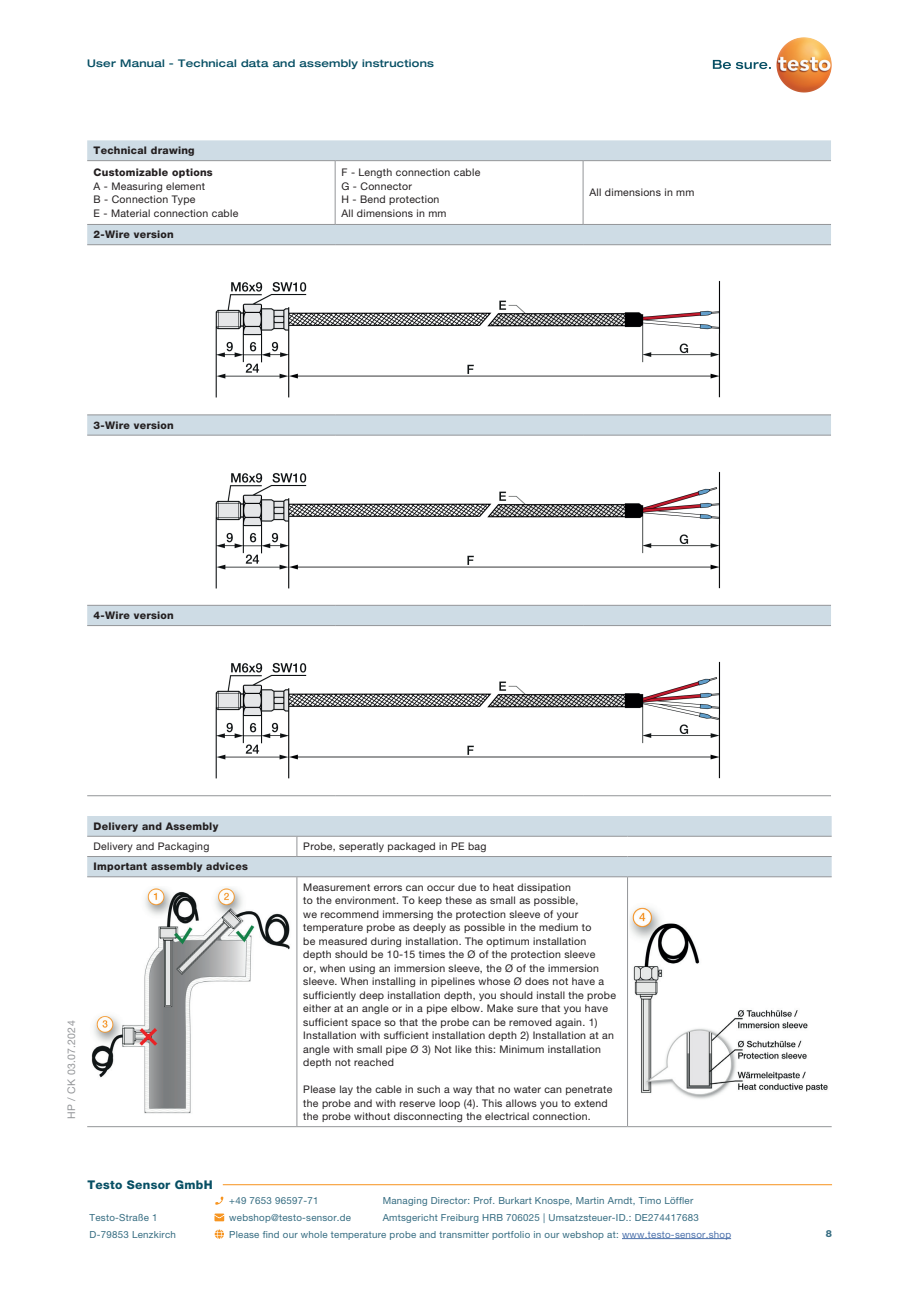
<style>
.page{position:relative;width:919px;height:1289px;background:#fff}
.page>*{position:absolute;margin:0;border:0;box-sizing:border-box;transform-origin:0 0}
.t1{font:800 12px "Helvetica Neue LTW1 G";letter-spacing:.025em;color:#074f64}
.t2{font:10.5px/13.5px "Helvetica Neue LTW1 G";letter-spacing:.025em;color:#231f20}
.t3{font:800 10.5px/21.8px "Helvetica Neue LTW1 G";letter-spacing:.025em;color:#231f20}
.t4{font:500 expanded 10.5px "Helvetica Neue LT Com";letter-spacing:.025em;color:#074f64}
.t5{font:10.5px "Helvetica Neue LTW1 G";letter-spacing:.025em;color:#939598}
.t6{font:9.75px "Helvetica Neue LTW1 G";letter-spacing:.025em;color:#356c81}
.t7{font:800 9.75px "Helvetica Neue LTW1 G";color:#356c81}
.s1{color:#4d72ac}
</style>
<div class="page">
<svg style="left:87px;top:140px;width:744px;height:485px"></svg>
<svg style="left:87px;top:161px;width:744px;height:63px"></svg>
<hr style="left:87px;top:160px;width:248px;height:1px;background:#939598">
<hr style="left:335px;top:160px;width:248px;height:1px;background:#939598">
<hr style="left:335px;top:161px;width:1px;height:63px;background:#939598">
<hr style="left:583px;top:160px;width:248px;height:1px;background:#939598">
<hr style="left:582px;top:161px;width:1px;height:63px;background:#939598">
<hr style="left:87px;top:224px;width:248px;height:1px;background:#939598">
<hr style="left:335px;top:224px;width:248px;height:1px;background:#939598">
<hr style="left:583px;top:224px;width:248px;height:1px;background:#939598">
<hr style="left:87px;top:414px;width:248px;height:1px;background:#939598">
<hr style="left:335px;top:414px;width:248px;height:1px;background:#939598">
<hr style="left:583px;top:414px;width:248px;height:1px;background:#939598">
<hr style="left:87px;top:435px;width:248px;height:1px;background:#939598">
<hr style="left:335px;top:435px;width:248px;height:1px;background:#939598">
<hr style="left:583px;top:435px;width:248px;height:1px;background:#939598">
<hr style="left:87px;top:605px;width:248px;height:1px;background:#939598">
<hr style="left:335px;top:605px;width:248px;height:1px;background:#939598">
<hr style="left:583px;top:605px;width:248px;height:1px;background:#939598">
<hr style="left:87px;top:625px;width:248px;height:1px;background:#939598">
<hr style="left:335px;top:625px;width:248px;height:1px;background:#939598">
<hr style="left:583px;top:625px;width:248px;height:1px;background:#939598">
<hr style="left:87px;top:244px;width:248px;height:1px;background:#939598">
<hr style="left:335px;top:244px;width:248px;height:1px;background:#939598">
<hr style="left:583px;top:244px;width:248px;height:1px;background:#939598">
<hr style="left:87px;top:795px;width:248px;height:1px;background:#939598">
<hr style="left:335px;top:795px;width:248px;height:1px;background:#939598">
<hr style="left:583px;top:795px;width:248px;height:1px;background:#939598">
<img style="left:177px;top:247px;width:564px;height:166px">
<img style="left:177px;top:437px;width:564px;height:166px">
<img style="left:215px;top:661px;width:506px;height:118px">
<hr style="left:87px;top:876px;width:210px;height:1px;background:#939598">
<hr style="left:297px;top:876px;width:330px;height:1px;background:#939598">
<hr style="left:627px;top:876px;width:204px;height:1px;background:#939598">
<svg style="left:87px;top:816px;width:744px;height:60px"></svg>
<hr style="left:296px;top:877px;width:1px;height:249px;background:#939598">
<hr style="left:627px;top:877px;width:1px;height:249px;background:#939598">
<hr style="left:87px;top:1126px;width:210px;height:1px;background:#939598">
<hr style="left:297px;top:1126px;width:330px;height:1px;background:#939598">
<hr style="left:627px;top:1126px;width:204px;height:1px;background:#939598">
<img style="left:91px;top:887px;width:199px;height:227px">
<img style="left:629px;top:907px;width:199px;height:192px">
<svg style="left:790px;top:37px;width:13px;height:4px"></svg>
<svg style="left:712px;top:60px;width:58px;height:9px"></svg>
<svg style="left:215px;top:1196px;width:8px;height:8px"></svg>
<svg style="left:214px;top:1213px;width:10px;height:8px"></svg>
<svg style="left:215px;top:1229px;width:9px;height:9px"></svg>
<hr style="left:622px;top:1238px;width:109px;height:1px;background:#4d72ac">
<hr style="left:223px;top:1184px;width:609px;height:1px;background:#f7931d">
<p class="t4" style="left:87px;top:57px;width:348px">User Manual - Technical data and assembly instructions</p>
<p class="t3" style="left:94px;top:140px;width:121px">Technical drawing<br>Customizable options</p>
<p class="t2" style="left:94px;top:179px;width:146px">A - Measuring element<br>B - Connection Type<br>E - Material connection cable</p>
<p class="t3" style="left:94px;top:224px;width:82px">2-Wire version</p>
<p class="t3" style="left:94px;top:414px;width:82px">3-Wire version</p>
<p class="t3" style="left:94px;top:604px;width:82px">4-Wire version</p>
<p class="t2" style="left:341px;top:165px;width:140px">F - Length connection cable<br>G - Connector<br>H - Bend protection<br>All dimensions in mm</p>
<p class="t2" style="left:589px;top:186px;width:106px">All dimensions in mm</p>
<p class="t5" style="left:65px;top:1118px;width:100px;rotate:-90deg">HP / CK 03.07.2024</p>
<p class="t3" style="left:94px;top:815px;width:126px">Delivery and Assembly</p>
<p class="t2" style="left:94px;top:839px;width:117px">Delivery and Packaging</p>
<p class="t2" style="left:303px;top:839px;width:185px">Probe, seperatly packaged in PE bag</p>
<p class="t3" style="left:94px;top:855px;width:156px">Important assembly advices</p>
<p class="t2" style="left:303px;top:880px;width:314px">Measurement errors can occur due to heat dissipation<br>to the environment. To keep these as small as possible,<br>we recommend immersing the protection sleeve of your temperature probe as deeply as possible in the medium to<br>be measured during installation. The optimum installation depth should be 10-15 times the Ø of the protection sleeve<br>or, when using an immersion sleeve, the Ø of the immersion sleeve. When installing in pipelines whose Ø does not have a sufficiently deep installation depth, you should install the probe either at an angle or in a pipe elbow. Make sure that you have sufficient space so that the probe can be removed again. 1)<br>Installation with sufficient installation depth 2) Installation at an angle with small pipe Ø 3) Not like this: Minimum installation depth not reached</p>
<p class="t2" style="left:303px;top:1082px;width:310px">Please lay the cable in such a way that no water can penetrate the probe and with reserve loop (4). This allows you to extend</p>
<p class="t2" style="left:303px;top:1109px;width:289px">the probe without disconnecting the electrical connection.</p>
<p class="t1" style="left:87px;top:1177px;width:127px">Testo Sensor GmbH</p>
<p class="t6" style="left:229px;top:1194px;width:91px">+49 7653 96597-71</p>
<p class="t6" style="left:383px;top:1194px;width:312px">Managing Director: Prof. Burkart Knospe, Martin Arndt, Timo Löffler</p>
<p class="t6" style="left:90px;top:1211px;width:69px">Testo-Straße 1</p>
<p class="t6" style="left:229px;top:1211px;width:123px">webshop@testo-sensor.de</p>
<p class="t6" style="left:383px;top:1211px;width:317px">Amtsgericht Freiburg HRB 706025 | Umsatzsteuer-ID.: DE274417683</p>
<p class="t6" style="left:90px;top:1228px;width:88px">D-79853 Lenzkirch</p>
<p class="t6" style="left:229px;top:1228px;width:503px">Please find our whole temperature probe and transmitter portfolio in our webshop at: <span class="s1">www.testo-sensor.shop</span></p>
<p class="t7" style="left:825px;top:1228px;width:8px">8</p>
</div>
